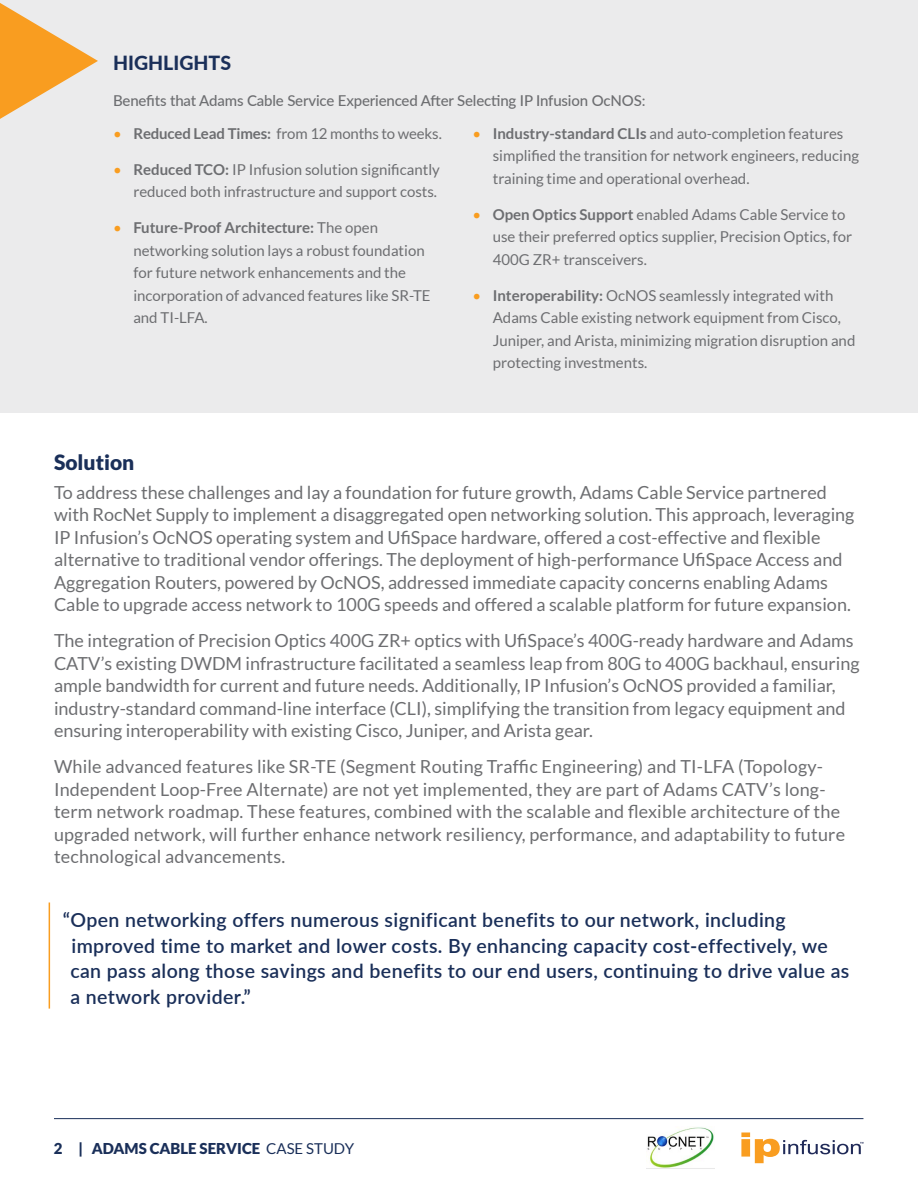
<style>
.page{position:relative;width:918px;height:1188px;background:#fff}
.page>*{position:absolute;margin:0;border:0;box-sizing:border-box;transform-origin:0 0}
.t1{font:900 21px "Lato";color:#1a2f59}
.t2{font:600 19.5px/25.5px "Lato";letter-spacing:.02em;color:#1a2f59}
.t3{font:800 19.5px "Lato";color:#1a2f59}
.t4{font:18px/22.5px "Lato";color:#6d6e71}
.t5{font:15px/22.5px "Lato";color:#6d6e71}
.t6{font:500 15px "Lato";letter-spacing:-.01em;color:#6d6e71}
.t7{font:900 15px "Lato";color:#1a2f59}
.s1{color:#f99d20}
.s2{font-weight:700}
.s3{font-weight:400}
</style>
<div class="page">
<hr style="left:54px;top:1118px;width:809px;height:1px;background:#1a2f59">
<svg style="left:741px;top:1132px;width:122px;height:31px"></svg>
<img style="left:646px;top:1127px;width:69px;height:42px">
<div style="left:0;top:0;width:918px;height:413px;background:#ebebec"></div>
<svg style="left:0;top:3px;width:98px;height:116px"></svg>
<hr style="left:49px;top:903px;width:1px;height:106px;background:#f99d20">
<p class="t3" style="left:113px;top:48px;width:120px">HIGHLIGHTS</p>
<p class="t6" style="left:113px;top:89px;width:534px">Benefits that Adams Cable Service Experienced After Selecting IP Infusion OcNOS:</p>
<p class="t5" style="left:113px;top:122px;width:330px"><span class="s1">•</span> <span class="s2">Reduced Lead Times:</span> from 12 months to weeks.</p>
<p class="t5" style="left:113px;top:158px;width:328px;text-align:right"><span class="s1">•</span> <span class="s2">Reduced TCO:</span> IP Infusion solution significantly reduced both infrastructure and support costs.</p>
<p class="t5" style="left:133px;top:216px;width:299px;text-indent:-20px"><span class="s1">•</span> <span class="s2">Future-Proof Architecture:</span> The open networking solution lays a robust foundation for future network enhancements and the incorporation of advanced features like SR-TE and TI-LFA.</p>
<p class="t5" style="left:493px;top:122px;width:368px;text-indent:-20px"><span class="s1">•</span> <span class="s2">Industry-standard CLIs</span> and auto-completion features simplified the transition for network engineers, reducing training time and operational overhead.</p>
<p class="t5" style="left:493px;top:203px;width:361px;text-indent:-20px"><span class="s1">•</span> <span class="s2">Open Optics Support</span> enabled Adams Cable Service to use their preferred optics supplier, Precision Optics, for<br>400G ZR+ transceivers.</p>
<p class="t5" style="left:493px;top:284px;width:364px;text-indent:-20px"><span class="s1">•</span> <span class="s2">Interoperability:</span> OcNOS seamlessly integrated with Adams Cable existing network equipment from Cisco, Juniper, and Arista, minimizing migration disruption and protecting investments.</p>
<p class="t1" style="left:54px;top:450px;width:82px">Solution</p>
<p class="t4" style="left:54px;top:481px;width:802px">To address these challenges and lay a foundation for future growth, Adams Cable Service partnered with RocNet Supply to implement a disaggregated open networking solution. This approach, leveraging IP Infusion’s OcNOS operating system and UfiSpace hardware, offered a cost-effective and flexible alternative to traditional vendor offerings. The deployment of high-performance UfiSpace Access and Aggregation Routers, powered by OcNOS, addressed immediate capacity concerns enabling Adams Cable to upgrade access network to 100G speeds and offered a scalable platform for future expansion.</p>
<p class="t4" style="left:54px;top:629px;width:807px">The integration of Precision Optics 400G ZR+ optics with UfiSpace’s 400G-ready hardware and Adams CATV’s existing DWDM infrastructure facilitated a seamless leap from 80G to 400G backhaul, ensuring ample bandwidth for current and future needs. Additionally, IP Infusion’s OcNOS provided a familiar, industry-standard command-line interface (CLI), simplifying the transition from legacy equipment and ensuring interoperability with existing Cisco, Juniper, and Arista gear.</p>
<p class="t4" style="left:54px;top:755px;width:793px">While advanced features like SR-TE (Segment Routing Traffic Engineering) and TI-LFA (Topology-Independent Loop-Free Alternate) are not yet implemented, they are part of Adams CATV’s long&shy;term network roadmap. These features, combined with the scalable and flexible architecture of the upgraded network, will further enhance network resiliency, performance, and adaptability to future technological advancements.</p>
<p class="t2" style="left:70px;top:906px;width:781px;text-indent:-8px">“Open networking offers numerous significant benefits to our network, including improved time to market and lower costs. By enhancing capacity cost-effectively, we can pass along those savings and benefits to our end users, continuing to drive value as a network provider.”</p>
<p class="t7" style="left:54px;top:1139px;width:302px">2 | ADAMS CABLE SERVICE <span class="s3">CASE STUDY</span></p>
</div>
